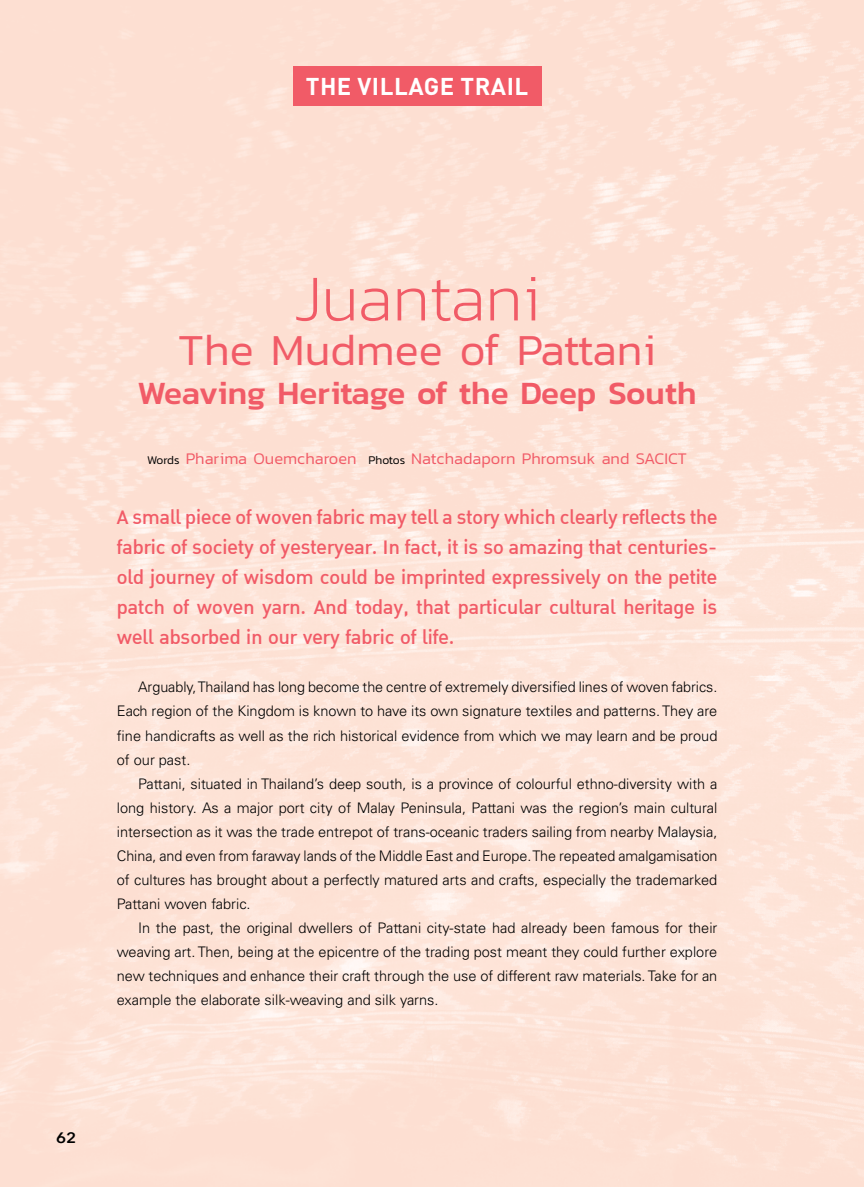
<style>
.page{position:relative;width:864px;height:1187px;background:#fff}
.page>*{position:absolute;margin:0;border:0;box-sizing:border-box;transform-origin:0 0}
.t1{font:200 66px "Kanit";color:#f15b67}
.t2{font:300 45px "Kanit";color:#f15b67}
.t3{font:500 33px "Kanit";color:#f15b67}
.t4{font:500 27px/30px "DB Ozone X";color:#f15b67;text-align:justify}
.t5{font:700 24px "DIN Pro";letter-spacing:.02em;color:#fff}
.t6{font:300 16.5px "Kanit";color:#f15b67}
.t7{font:600 15px "Avenir Next LT Pro";color:#000;scale:1.1 1}
.t8{font:300 14.55px/24px "Univers LT Std";color:#000;text-align:justify}
.s1{font-size:12px;color:#000}
</style>
<div class="page">
<img style="left:0;top:0;width:863px;height:1186px">
<div style="left:293px;top:66px;width:248px;height:40px;background:#f15b67"></div>
<h3 class="t5" style="left:306px;top:66px;width:224px">THE VILLAGE TRAIL</h3>
<h1 class="t1" style="left:294px;top:254px;width:248px">Juantani</h1>
<h2 class="t2" style="left:178px;top:319px;width:479px">The Mudmee of Pattani</h2>
<h3 class="t3" style="left:137px;top:368px;width:560px">Weaving Heritage of the Deep South</h3>
<p class="t6" style="left:147px;top:446px;width:541px"><span class="s1">Words</span> Pharima Ouemcharoen <span class="s1">Photos</span> Natchadaporn Phromsuk and SACICT</p>
<p class="t4" style="left:117px;top:503px;width:602px">A small piece of woven fabric may tell a story which clearly reflects the fabric of society of yesteryear. In fact, it is so amazing that centuries&shy;old journey of wisdom could be imprinted expressively on the petite patch of woven yarn. And today, that particular cultural heritage is well absorbed in our very fabric of life.</p>
<p class="t8" style="left:117px;top:675px;width:602px;text-indent:21px">Arguably, Thailand has long become the centre of extremely diversified lines of woven fabrics.<br>Each region of the Kingdom is known to have its own signature textiles and patterns. They are fine handicrafts as well as the rich historical evidence from which we may learn and be proud of our past.</p>
<p class="t8" style="left:117px;top:771px;width:602px;text-indent:21px">Pattani, situated in Thailand’s deep south, is a province of colourful ethno-diversity with a long history. As a major port city of Malay Peninsula, Pattani was the region’s main cultural intersection as it was the trade entrepot of trans-oceanic traders sailing from nearby Malaysia, China, and even from faraway lands of the Middle East and Europe. The repeated amalgamisation of cultures has brought about a perfectly matured arts and crafts, especially the trademarked Pattani woven fabric.</p>
<p class="t8" style="left:117px;top:915px;width:602px;text-indent:21px">In the past, the original dwellers of Pattani city-state had already been famous for their weaving art. Then, being at the epicentre of the trading post meant they could further explore new techniques and enhance their craft through the use of different raw materials. Take for an example the elaborate silk-weaving and silk yarns.</p>
<p class="t7" style="left:56px;top:1128px;width:20px">62</p>
</div>
